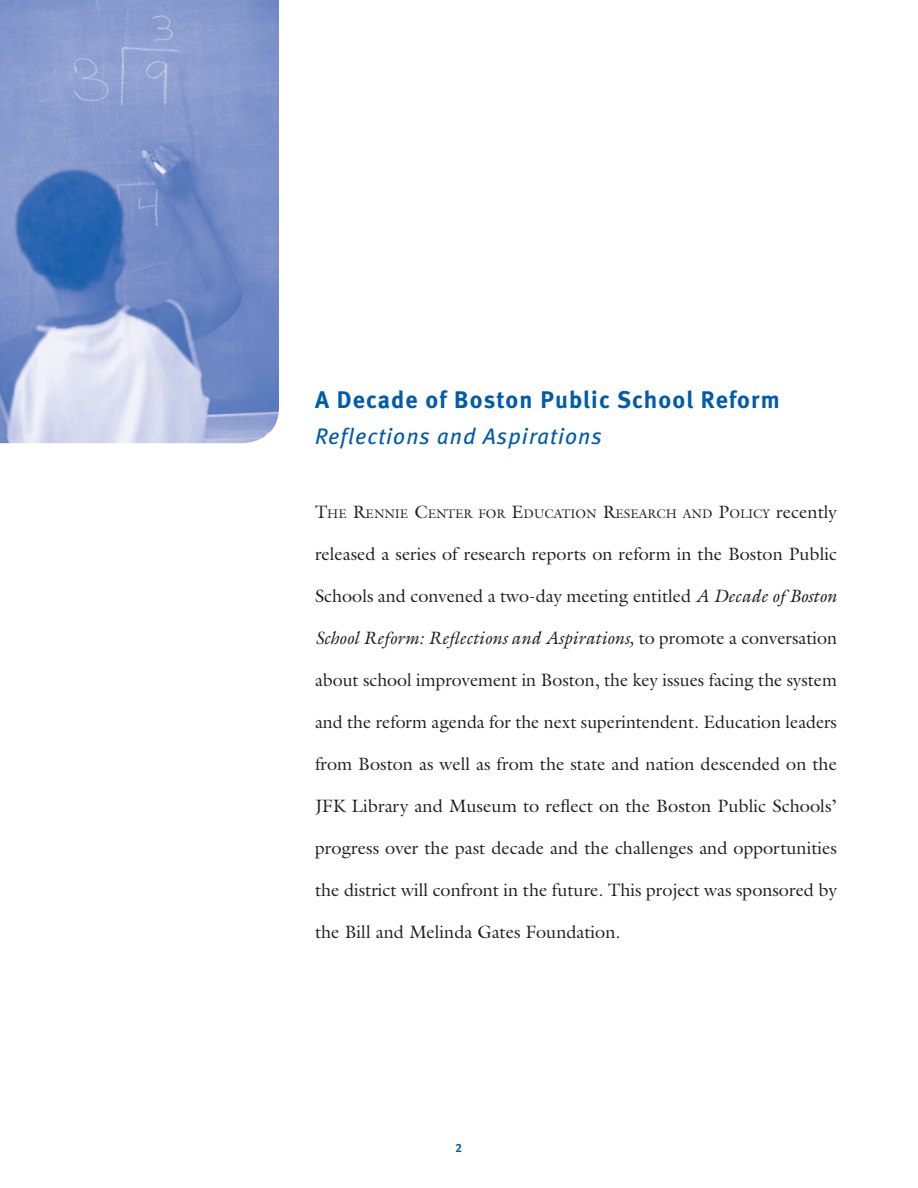
<style>
.page{position:relative;width:918px;height:1188px;background:#fff}
.page>*{position:absolute;margin:0;border:0;box-sizing:border-box;transform-origin:0 0}
.t1{font:700 24px "Meta";letter-spacing:.05em;color:#005cab}
.t2{font:italic 22.5px "Meta";letter-spacing:.05em;color:#005cab}
.t3{font:18px "Galliard";color:#231f20}
.t4{font:italic 18px "Galliard";color:#231f20}
.t5{font:12.6px "Galliard";color:#231f20}
.t6{font:12px "Meta Bold LF";color:#005cab}
.s1{font-size:18px}
.s2{font-style:italic}
.s3{font-style:normal}
</style>
<div class="page">
<img style="left:0;top:0;width:279px;height:443px">
<h1 class="t1" style="left:315px;top:391px;width:466px">A Decade of Boston Public School Reform</h1>
<p class="t2" style="left:315px;top:425px;width:288px">Reflections and Aspirations</p>
<p class="t5" style="left:315px;top:509px;width:524px"><span class="s1">T</span>HE <span class="s1">R</span>ENNIE <span class="s1">C</span>ENTER FOR <span class="s1">E</span>DUCATION <span class="s1">R</span>ESEARCH AND <span class="s1">P</span>OLICY <span class="s1">recently</span></p>
<p class="t3" style="left:315px;top:547px;width:523px">released a series of research reports on reform in the Boston Public</p>
<p class="t3" style="left:315px;top:589px;width:524px">Schools and convened a two-day meeting entitled <span class="s2">A Decade of Boston</span></p>
<p class="t4" style="left:315px;top:631px;width:524px">School Reform: Reflections and Aspirations, <span class="s3">to promote a conversation</span></p>
<p class="t3" style="left:315px;top:673px;width:523px">about school improvement in Boston, the key issues facing the system</p>
<p class="t3" style="left:315px;top:715px;width:524px">and the reform agenda for the next superintendent. Education leaders</p>
<p class="t3" style="left:315px;top:757px;width:523px">from Boston as well as from the state and nation descended on the</p>
<p class="t3" style="left:315px;top:799px;width:524px">JFK Library and Museum to reflect on the Boston Public Schools’</p>
<p class="t3" style="left:315px;top:841px;width:524px">progress over the past decade and the challenges and opportunities</p>
<p class="t3" style="left:315px;top:883px;width:523px">the district will confront in the future. This project was sponsored by</p>
<p class="t3" style="left:315px;top:925px;width:307px">the Bill and Melinda Gates Foundation.</p>
<p class="t6" style="left:456px;top:1144px;width:8px">2</p>
</div>
